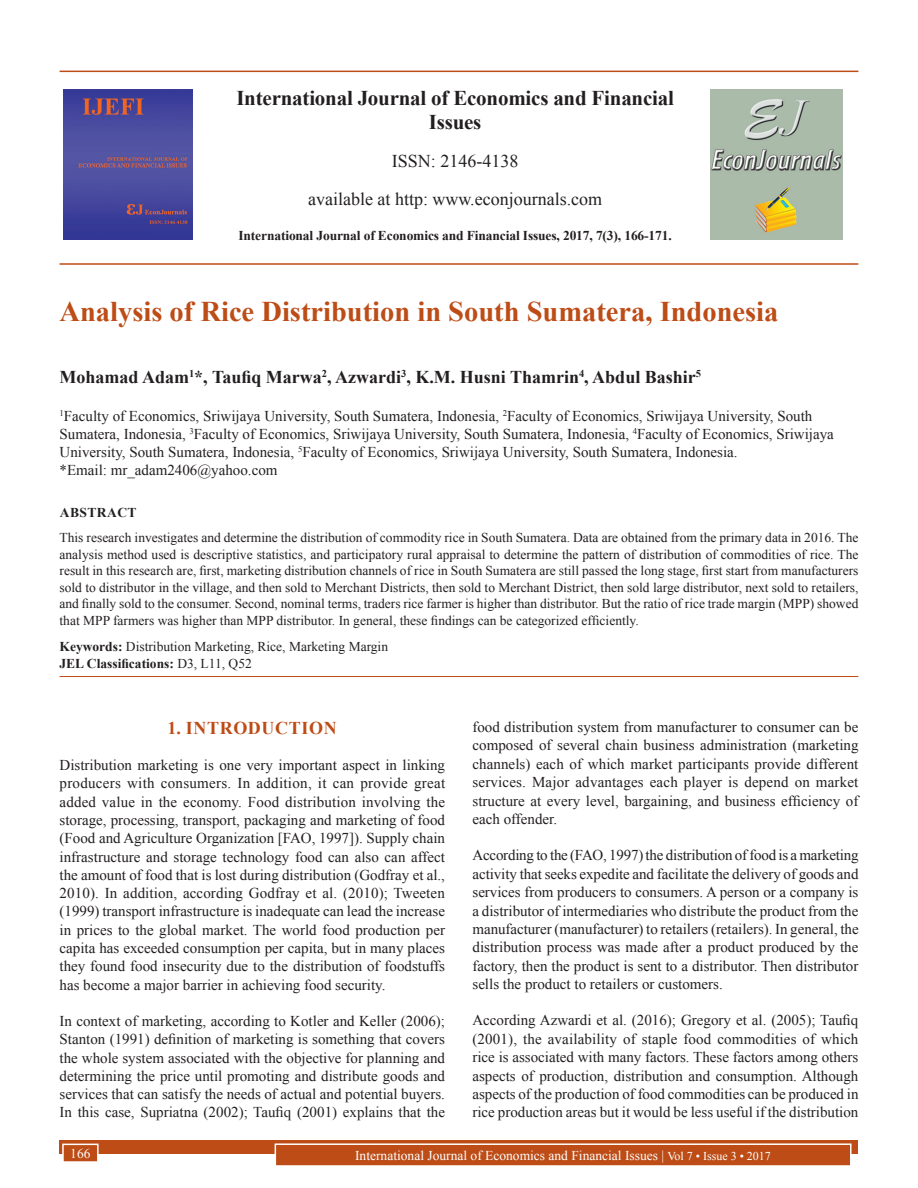
<style>
.page{position:relative;width:918px;height:1188px;background:#fff}
.page>*{position:absolute;margin:0;border:0;box-sizing:border-box;transform-origin:0 0}
.AT{font:700 28.5px "Times New Roman";color:#bd4c16}
.Issue_details{font:700 21px/24px "Times New Roman";letter-spacing:-.01em;color:#231f20;text-align:center}
.AU{font:700 18px "Times New Roman";color:#231f20}
.Issue_details-2{font:18px "Times New Roman";color:#231f20}
.t1{font:700 18px "Times New Roman";letter-spacing:.035em;color:#bd4c16}
.TX{font:15px/18.3px "Times New Roman";color:#231f20;text-align:justify}
.AFF{font:15px/18px "Times New Roman";color:#231f20}
.ABS{font:13.5px/16.5px "Times New Roman";color:#231f20;text-align:justify}
.KWD{font:13.5px/16.2px "Times New Roman";color:#231f20}
.Folio{font:13.5px "Times New Roman";color:#fff}
.Issue_details-3{font:700 13.5px "Times New Roman";letter-spacing:-.01em;color:#231f20}
.ABSH{font:700 13.5px "Times New Roman";letter-spacing:.035em;color:#231f20}
.s1{font-weight:700}
.s2{font-size:12px}
</style>
<div class="page">
<hr style="left:60px;top:71px;width:798px;height:1px;background:#bd4c16">
<hr style="left:60px;top:263px;width:798px;height:2px;background:#bd4c16">
<img style="left:64px;top:89px;width:129px;height:151px">
<img style="left:711px;top:89px;width:132px;height:150px">
<div style="left:60px;top:1140px;width:798px;height:13px;background:#bd4c16"></div>
<div style="left:275px;top:1144px;width:576px;height:22px;background:#bd4c16"></div>
<div style="left:275px;top:1143px;width:577px;height:24px;border:2px solid #fff"></div>
<div style="left:63px;top:1144px;width:35px;height:18px;background:#bd4c16"></div>
<div style="left:62px;top:1144px;width:37px;height:19px;border:2px solid #fff"></div>
<hr style="left:60px;top:676px;width:798px;height:1px;background:#bd4c16">
<p class="Issue_details" style="left:236px;top:85px;width:439px">International Journal of Economics and Financial<br>Issues</p>
<p class="Issue_details-2" style="left:392px;top:148px;width:128px">ISSN: 2146-4138</p>
<p class="Issue_details-2" style="left:308px;top:186px;width:296px">available at http: www.econjournals.com</p>
<p class="Issue_details-3" style="left:238px;top:226px;width:435px">International Journal of Economics and Financial Issues, 2017, 7(3), 166-171.</p>
<p class="AT" style="left:60px;top:291px;width:720px">Analysis of Rice Distribution in South Sumatera, Indonesia</p>
<p class="AU" style="left:60px;top:364px;width:643px">Mohamad Adam<sup>1</sup>*, Taufiq Marwa<sup>2</sup>, Azwardi<sup>3</sup>, K.M. Husni Thamrin<sup>4</sup>, Abdul Bashir<sup>5</sup></p>
<p class="AFF" style="left:60px;top:407px;width:776px"><sup>1</sup>Faculty of Economics, Sriwijaya University, South Sumatera, Indonesia, <sup>2</sup>Faculty of Economics, Sriwijaya University, South Sumatera, Indonesia, <sup>3</sup>Faculty of Economics, Sriwijaya University, South Sumatera, Indonesia, <sup>4</sup>Faculty of Economics, Sriwijaya University, South Sumatera, Indonesia, <sup>5</sup>Faculty of Economics, Sriwijaya University, South Sumatera, Indonesia.<br>*Email: mr_adam2406@yahoo.com</p>
<p class="ABSH" style="left:60px;top:503px;width:78px">ABSTRACT</p>
<p class="ABS" style="left:60px;top:529px;width:800px">This research investigates and determine the distribution of commodity rice in South Sumatera. Data are obtained from the primary data in 2016. The analysis method used is descriptive statistics, and participatory rural appraisal to determine the pattern of distribution of commodities of rice. The result in this research are, first, marketing distribution channels of rice in South Sumatera are still passed the long stage, first start from manufacturers sold to distributor in the village, and then sold to Merchant Districts, then sold to Merchant District, then sold large distributor, next sold to retailers, and finally sold to the consumer. Second, nominal terms, traders rice farmer is higher than distributor. But the ratio of rice trade margin (MPP) showed that MPP farmers was higher than MPP distributor. In general, these findings can be categorized efficiently.</p>
<p class="KWD" style="left:60px;top:638px;width:330px"><span class="s1">Keywords:</span> Distribution Marketing, Rice, Marketing Margin<br><span class="s1">JEL Classifications:</span> D3, L11, Q52</p>
<h1 class="t1" style="left:168px;top:715px;width:171px">1. INTRODUCTION</h1>
<p class="TX" style="left:60px;top:755px;width:387px">Distribution marketing is one very important aspect in linking producers with consumers. In addition, it can provide great added value in the economy. Food distribution involving the storage, processing, transport, packaging and marketing of food (Food and Agriculture Organization [FAO, 1997]). Supply chain infrastructure and storage technology food can also can affect the amount of food that is lost during distribution (Godfray et al., 2010). In addition, according Godfray et al. (2010); Tweeten (1999) transport infrastructure is inadequate can lead the increase in prices to the global market. The world food production per capita has exceeded consumption per capita, but in many places they found food insecurity due to the distribution of foodstuffs has become a major barrier in achieving food security.</p>
<p class="TX" style="left:60px;top:1011px;width:387px">In context of marketing, according to Kotler and Keller (2006); Stanton (1991) definition of marketing is something that covers the whole system associated with the objective for planning and determining the price until promoting and distribute goods and services that can satisfy the needs of actual and potential buyers.<br>In this case, Supriatna (2002); Taufiq (2001) explains that the</p>
<p class="TX" style="left:472px;top:717px;width:388px">food distribution system from manufacturer to consumer can be composed of several chain business administration (marketing channels) each of which market participants provide different services. Major advantages each player is depend on market structure at every level, bargaining, and business efficiency of each offender.</p>
<p class="TX" style="left:472px;top:846px;width:388px">According to the (FAO, 1997) the distribution of food is a marketing activity that seeks expedite and facilitate the delivery of goods and services from producers to consumers. A person or a company is a distributor of intermediaries who distribute the product from the manufacturer (manufacturer) to retailers (retailers). In general, the distribution process was made after a product produced by the factory, then the product is sent to a distributor. Then distributor sells the product to retailers or customers.</p>
<p class="TX" style="left:472px;top:1011px;width:388px">According Azwardi et al. (2016); Gregory et al. (2005); Taufiq (2001), the availability of staple food commodities of which rice is associated with many factors. These factors among others aspects of production, distribution and consumption. Although aspects of the production of food commodities can be produced in rice production areas but it would be less useful if the distribution</p>
<p class="Folio" style="left:70px;top:1144px;width:22px">166</p>
<p class="Folio" style="left:355px;top:1146px;width:417px">International Journal of Economics and Financial Issues | <span class="s2">Vol 7 • Issue 3 • 2017</span></p>
</div>
